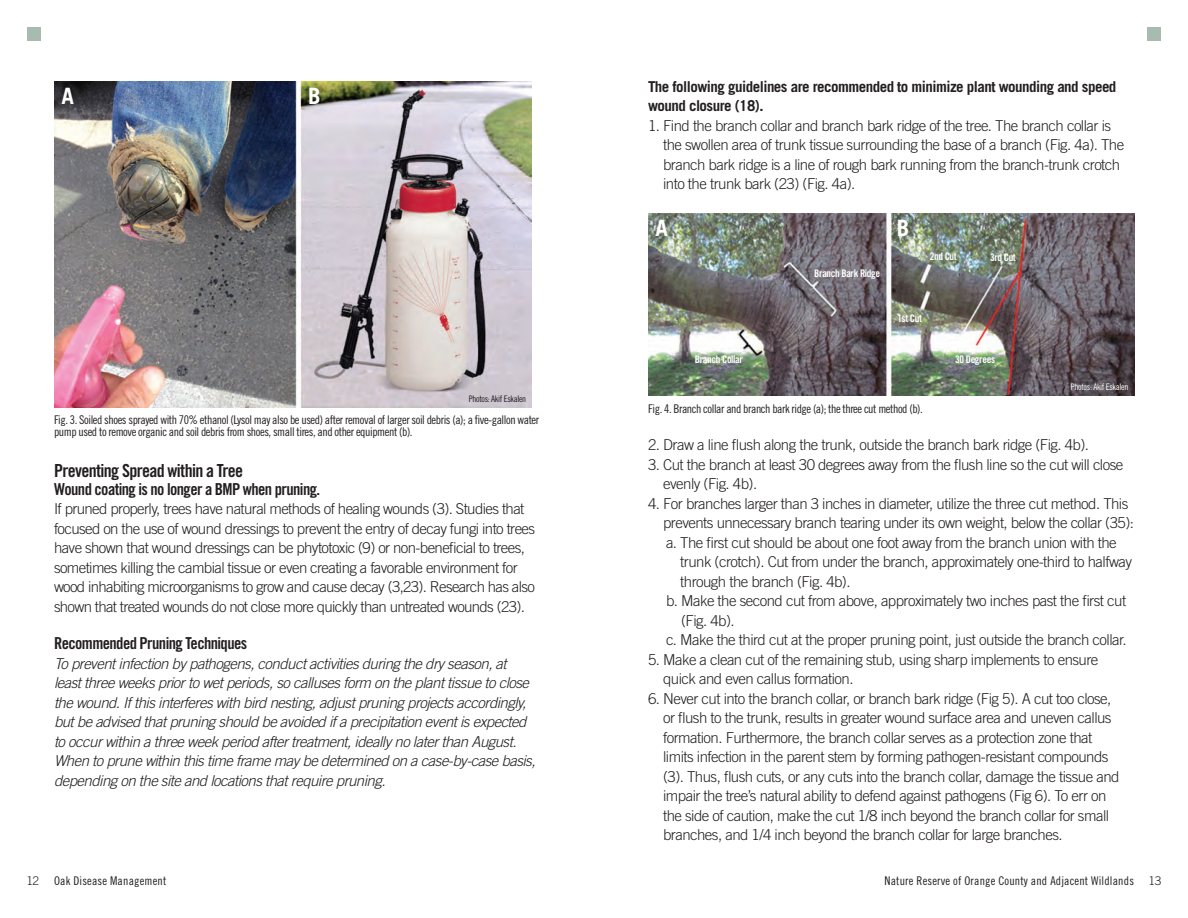
<style>
.page{position:relative;width:1188px;height:918px;background:#fff}
.page>*{position:absolute;margin:0;border:0;box-sizing:border-box;transform-origin:0 0}
.Head{font:700 22.5px "Trade Gothic LT Std";color:#fff}
.Sub_1{font:18px "Trade Gothic LT Std Bd Cn 20";letter-spacing:-.035em;color:#231f20}
.Sub_2{font:16.5px "Trade Gothic LT Std Bd Cn 20";letter-spacing:-.035em;color:#231f20}
.body{font:300 15px/19.5px "Trade Gothic LT Std";letter-spacing:-.035em;color:#231f20}
.body-2{font:italic 300 15px/19.5px "Trade Gothic LT Std";letter-spacing:-.035em;color:#231f20}
.body-3{font:700 15px/19.5px "Trade Gothic LT Std";letter-spacing:-.035em;color:#231f20}
.Fig_1{font:12px/12px "Trade Gothic LT Std Cn 18";letter-spacing:-.035em;color:#231f20}
.Fig_1-2{font:12px "Trade Gothic LT Std Cn 18";letter-spacing:.015em;color:#231f20}
.Fig_1-3{font:10.5px "Trade Gothic LT Std Bd Cn 20";letter-spacing:-.035em;color:#fff}
.Fig_1-4{font:9px "Trade Gothic LT Std Cn 18";letter-spacing:-.035em;color:#fff}
.Fig_1-5{font:9px "Trade Gothic LT Std Cn 18";letter-spacing:-.035em;color:#231f20}
.s1{font-family:"Trade Gothic LT Std";font-weight:300}
</style>
<div class="page">
<div style="left:27px;top:27px;width:13px;height:13px;background:#a8bbb0"></div>
<div style="left:1148px;top:27px;width:13px;height:13px;background:#a8bbb0"></div>
<img style="left:648px;top:213px;width:486px;height:183px">
<img style="left:54px;top:81px;width:478px;height:326px">
<p class="Head" style="left:61px;top:82px;width:14px">A</p>
<p class="Head" style="left:308px;top:82px;width:14px">B</p>
<p class="Fig_1-5" style="left:469px;top:393px;width:59px">Photos: Akif Eskalen</p>
<p class="Fig_1" style="left:54px;top:414px;width:487px">Fig. 3. Soiled shoes sprayed with 70% ethanol (Lysol may also be used) after removal of larger soil debris (a); a five-gallon water pump used to remove organic and soil debris from shoes, small tires, and other equipment (b).</p>
<p class="Sub_1" style="left:54px;top:459px;width:191px">Preventing Spread within a Tree</p>
<p class="Sub_2" style="left:54px;top:479px;width:268px">Wound coating is no longer a BMP when pruning.</p>
<p class="body" style="left:54px;top:499px;width:483px">If pruned properly, trees have natural methods of healing wounds (3). Studies that focused on the use of wound dressings to prevent the entry of decay fungi into trees have shown that wound dressings can be phytotoxic (9) or non-beneficial to trees, sometimes killing the cambial tissue or even creating a favorable environment for wood inhabiting microorganisms to grow and cause decay (3,23). Research has also shown that treated wounds do not close more quickly than untreated wounds (23).</p>
<p class="Sub_2" style="left:54px;top:633px;width:195px">Recommended Pruning Techniques</p>
<p class="body-2" style="left:54px;top:654px;width:483px">To prevent infection by pathogens, conduct activities during the dry season, at least three weeks prior to wet periods, so calluses form on the plant tissue to close the wound. If this interferes with bird nesting, adjust pruning projects accordingly, but be advised that pruning should be avoided if a precipitation event is expected to occur within a three week period after treatment, ideally no later than August.<br>When to prune within this time frame may be determined on a case-by-case basis, depending on the site and locations that require pruning.</p>
<p class="body-3" style="left:648px;top:77px;width:470px">The following guidelines are recommended to minimize plant wounding and speed wound closure (18).</p>
<p class="body" style="left:663px;top:116px;width:463px;text-indent:-15px">1. Find the branch collar and branch bark ridge of the tree. The branch collar is the swollen area of trunk tissue surrounding the base of a branch (Fig. 4a). The branch bark ridge is a line of rough bark running from the branch-trunk crotch into the trunk bark (23) (Fig. 4a).</p>
<p class="Head" style="left:656px;top:214px;width:14px">A</p>
<p class="Head" style="left:897px;top:214px;width:14px">B</p>
<p class="Fig_1-3" style="left:814px;top:267px;width:67px">Branch Bark Ridge</p>
<p class="Fig_1-3" style="left:930px;top:250px;width:28px">2nd Cut</p>
<p class="Fig_1-3" style="left:990px;top:251px;width:27px">3rd Cut</p>
<p class="Fig_1-3" style="left:695px;top:353px;width:50px">Branch Collar</p>
<p class="Fig_1-3" style="left:897px;top:312px;width:26px">1st Cut</p>
<p class="Fig_1-3" style="left:955px;top:353px;width:41px">30 Degrees</p>
<p class="Fig_1" style="left:648px;top:403px;width:276px">Fig. 4. Branch collar and branch bark ridge (a); the three cut method (b).</p>
<p class="Fig_1-4" style="left:1071px;top:382px;width:59px">Photos: Akif Eskalen</p>
<p class="body" style="left:648px;top:435px;width:440px">2. Draw a line flush along the trunk, outside the branch bark ridge (Fig. 4b).</p>
<p class="body" style="left:663px;top:455px;width:462px;text-indent:-15px">3. Cut the branch at least 30 degrees away from the flush line so the cut will close evenly (Fig. 4b).</p>
<p class="body" style="left:663px;top:494px;width:472px;text-indent:-15px">4. For branches larger than 3 inches in diameter, utilize the three cut method. This prevents unnecessary branch tearing under its own weight, below the collar (35):</p>
<p class="body" style="left:680px;top:533px;width:453px;text-indent:-14px">a. The first cut should be about one foot away from the branch union with the trunk (crotch). Cut from under the branch, approximately one-third to halfway through the branch (Fig. 4b).</p>
<p class="body" style="left:681px;top:591px;width:447px;text-indent:-15px">b. Make the second cut from above, approximately two inches past the first cut (Fig. 4b).</p>
<p class="body" style="left:666px;top:630px;width:460px">c. Make the third cut at the proper pruning point, just outside the branch collar.</p>
<p class="body" style="left:663px;top:650px;width:437px;text-indent:-15px">5. Make a clean cut of the remaining stub, using sharp implements to ensure quick and even callus formation.</p>
<p class="body" style="left:663px;top:689px;width:458px;text-indent:-15px">6. Never cut into the branch collar, or branch bark ridge (Fig 5). A cut too close, or flush to the trunk, results in greater wound surface area and uneven callus formation. Furthermore, the branch collar serves as a protection zone that limits infection in the parent stem by forming pathogen-resistant compounds (3). Thus, flush cuts, or any cuts into the branch collar, damage the tissue and impair the tree’s natural ability to defend against pathogens (Fig 6). To err on the side of caution, make the cut 1/8 inch beyond the branch collar for small branches, and 1/4 inch beyond the branch collar for large branches.</p>
<p class="Fig_1-2" style="left:26px;top:873px;width:142px"><span class="s1">12</span> Oak Disease Management</p>
<p class="Fig_1-2" style="left:885px;top:873px;width:278px">Nature Reserve of Orange County and Adjacent Wildlands <span class="s1">13</span></p>
</div>
